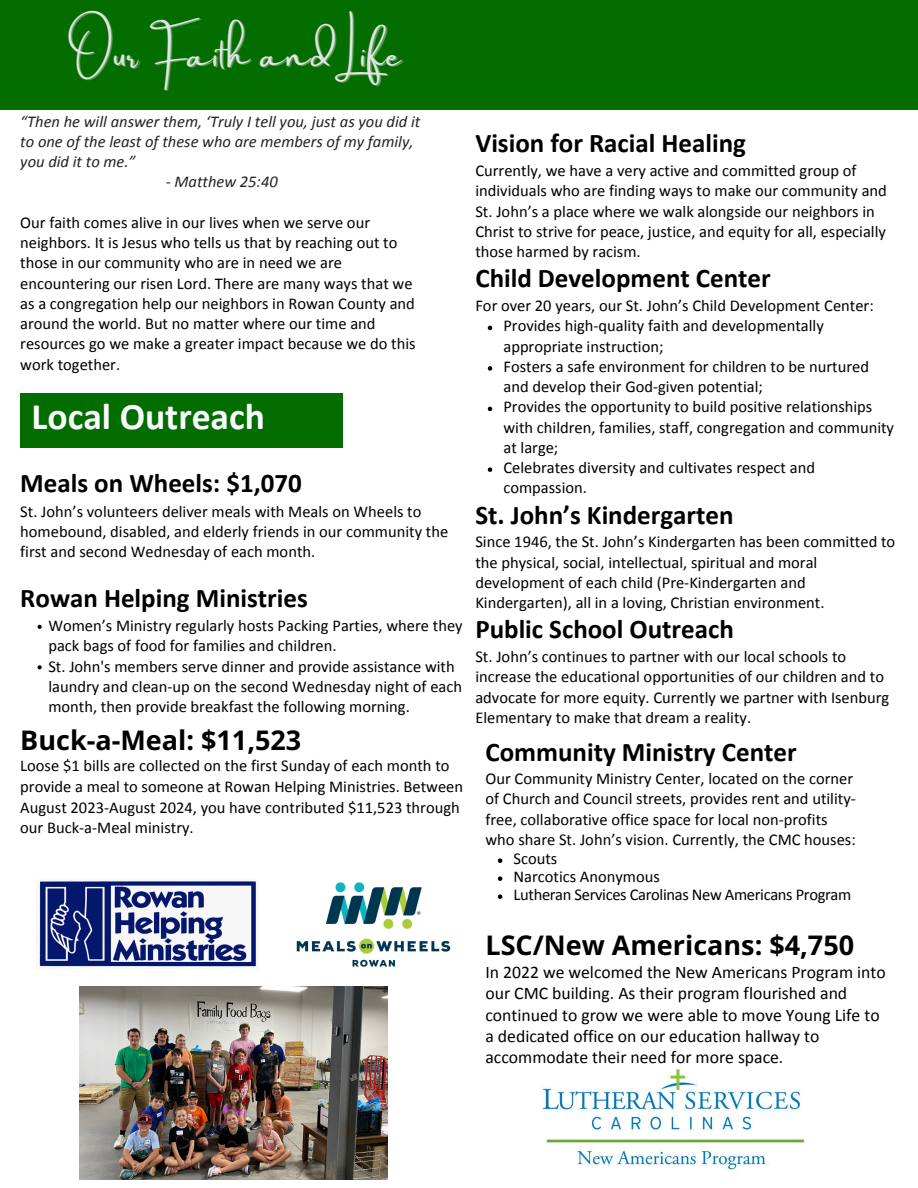
<style>
.page{position:relative;width:918px;height:1188px;background:#fff}
.page>*{position:absolute;margin:0;border:0;box-sizing:border-box;transform-origin:0 0}
.t1{font:700 37.65px "Calibri";color:#f9fafd}
.t2{font:33.75px "Amsterdam Two";letter-spacing:.05em;color:#e4e4e6}
.t3{font:700 27px "Calibri";color:#000}
.t4{font:700 27px "Open Sans";color:#000}
.t5{font:17.7px/21.3px "Calibri";color:#000}
.t6{font:16.5px/20.2px "Calibri";color:#000}
.t7{font:italic 16.5px/20.2px "Calibri";color:#242323}
.t8{font:16.5px "Calibri";letter-spacing:-.02em;color:#000}
</style>
<div class="page">
<div style="left:0;top:0;width:918px;height:110px;background:#036d00"></div>
<div style="left:20px;top:394px;width:323px;height:54px;background:#036d00"></div>
<img style="left:38px;top:881px;width:220px;height:86px">
<img style="left:292px;top:882px;width:159px;height:127px">
<img style="left:542px;top:1068px;width:263px;height:102px">
<img style="left:79px;top:987px;width:308px;height:192px">
<svg style="left:488px;top:326px;width:4px;height:4px"></svg>
<svg style="left:488px;top:366px;width:4px;height:5px"></svg>
<svg style="left:488px;top:407px;width:4px;height:4px"></svg>
<svg style="left:488px;top:467px;width:4px;height:5px"></svg>
<svg style="left:38px;top:625px;width:4px;height:4px"></svg>
<svg style="left:38px;top:665px;width:4px;height:4px"></svg>
<svg style="left:498px;top:858px;width:4px;height:5px"></svg>
<svg style="left:498px;top:876px;width:4px;height:5px"></svg>
<svg style="left:498px;top:894px;width:4px;height:5px"></svg>
<h3 class="t2" style="left:71px;top:36px;width:330px">Our Faith and Life</h3>
<h1 class="t7" style="left:20px;top:112px;width:402px">“Then he will answer them, ‘Truly I tell you, just as you did it to one of the least of these who are members of my family, you did it to me.”</h1>
<p class="t7" style="left:166px;top:173px;width:114px">- Matthew 25:40</p>
<p class="t6" style="left:20px;top:214px;width:397px">Our faith comes alive in our lives when we serve our neighbors. It is Jesus who tells us that by reaching out to those in our community who are in need we are encountering our risen Lord. There are many ways that we as a congregation help our neighbors in Rowan County and around the world. But no matter where our time and resources go we make a greater impact because we do this work together.</p>
<p class="t1" style="left:32px;top:400px;width:235px">Local Outreach</p>
<p class="t3" style="left:20px;top:472px;width:283px">Meals on Wheels: $1,070</p>
<p class="t6" style="left:20px;top:503px;width:430px">St. John’s volunteers deliver meals with Meals on Wheels to homebound, disabled, and elderly friends in our community the first and second Wednesday of each month.</p>
<p class="t3" style="left:20px;top:587px;width:289px">Rowan Helping Ministries</p>
<p class="t6" style="left:48px;top:617px;width:416px">Women’s Ministry regularly hosts Packing Parties, where they pack bags of food for families and children.</p>
<p class="t6" style="left:48px;top:657px;width:415px">St. John's members serve dinner and provide assistance with laundry and clean-up on the second Wednesday night of each month, then provide breakfast the following morning.</p>
<p class="t4" style="left:20px;top:722px;width:283px">Buck-a-Meal: $11,523</p>
<p class="t6" style="left:20px;top:757px;width:444px;line-height:20.7px">Loose $1 bills are collected on the first Sunday of each month to provide a meal to someone at Rowan Helping Ministries. Between August 2023-August 2024, you have contributed $11,523 through our Buck-a-Meal ministry.</p>
<p class="t3" style="left:475px;top:132px;width:272px">Vision for Racial Healing</p>
<p class="t6" style="left:475px;top:162px;width:413px">Currently, we have a very active and committed group of individuals who are finding ways to make our community and St. John’s a place where we walk alongside our neighbors in Christ to strive for peace, justice, and equity for all, especially those harmed by racism.</p>
<p class="t3" style="left:475px;top:267px;width:297px">Child Development Center</p>
<p class="t6" style="left:475px;top:297px;width:400px">For over 20 years, our St. John’s Child Development Center:</p>
<p class="t6" style="left:503px;top:317px;width:322px">Provides high-quality faith and developmentally appropriate instruction;</p>
<p class="t6" style="left:503px;top:358px;width:367px">Fosters a safe environment for children to be nurtured and develop their God-given potential;</p>
<p class="t6" style="left:503px;top:398px;width:392px">Provides the opportunity to build positive relationships with children, families, staff, congregation and community at large;</p>
<p class="t6" style="left:503px;top:459px;width:313px">Celebrates diversity and cultivates respect and compassion.</p>
<p class="t3" style="left:475px;top:503px;width:260px">St. John’s Kindergarten</p>
<p class="t6" style="left:475px;top:533px;width:421px">Since 1946, the St. John’s Kindergarten has been committed to the physical, social, intellectual, spiritual and moral development of each child (Pre-Kindergarten and Kindergarten), all in a loving, Christian environment.</p>
<p class="t3" style="left:475px;top:618px;width:260px">Public School Outreach</p>
<p class="t6" style="left:475px;top:648px;width:415px">St. John’s continues to partner with our local schools to increase the educational opportunities of our children and to advocate for more equity. Currently we partner with Isenburg Elementary to make that dream a reality.</p>
<p class="t3" style="left:486px;top:740px;width:313px">Community Ministry Center</p>
<p class="t6" style="left:486px;top:770px;width:372px">Our Community Ministry Center, located on the corner of Church and Council streets, provides rent and utility&shy;free, collaborative office space for local non-profits who share St. John’s vision. Currently, the CMC houses:</p>
<p class="t6" style="left:514px;top:850px;width:45px">Scouts</p>
<p class="t6" style="left:514px;top:868px;width:148px">Narcotics Anonymous</p>
<p class="t8" style="left:514px;top:888px;width:339px">Lutheran Services Carolinas New Americans Program</p>
<p class="t4" style="left:486px;top:926px;width:370px">LSC/New Americans: $4,750</p>
<p class="t5" style="left:486px;top:963px;width:402px">In 2022 we welcomed the New Americans Program into our CMC building. As their program flourished and continued to grow we were able to move Young Life to a dedicated office on our education hallway to accommodate their need for more space.</p>
</div>
